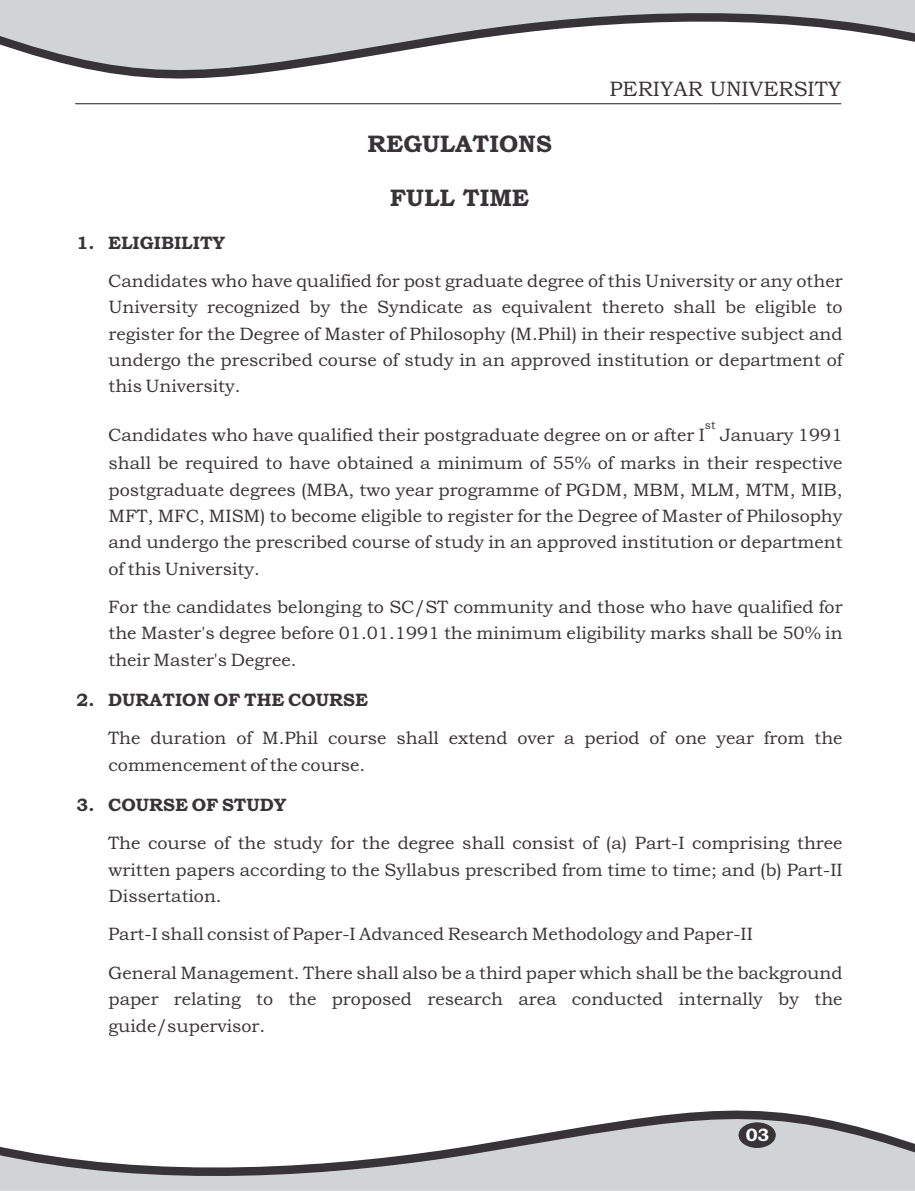
<style>
.page{position:relative;width:915px;height:1191px;background:#fff}
.page>*{position:absolute;margin:0;border:0;box-sizing:border-box;transform-origin:0 0}
.t1{font:700 24px "Bookman Old Style";color:#383336}
.t2{font:21px "Bookman Old Style";color:#383336}
.t3{font:18px/26.2px "Bookman Old Style";color:#383336;text-align:justify}
.t4{font:700 18px "Bookman Old Style";color:#383336}
.t5{font:700 18px "Bookman Old Style";color:#fff}
.t6{font:12px "Bookman Old Style";color:#383336}
</style>
<div class="page">
<svg style="left:0;top:0;width:914px;height:79px;fill:#d1d4d6"></svg>
<svg style="left:0;top:1110px;width:914px;height:80px;fill:#d1d4d6"></svg>
<hr style="left:75px;top:103px;width:765px;height:1px;background:#383336">
<div style="left:738px;top:1122px;width:37px;height:25px;background:#383336;border:1px solid #383336;border-radius:50%"></div>
<h1 class="t1" style="left:367px;top:135px;width:186px">REGULATIONS</h1>
<h1 class="t1" style="left:390px;top:189px;width:141px">FULL TIME</h1>
<p class="t2" style="left:609px;top:81px;width:233px">PERIYAR UNIVERSITY</p>
<p class="t4" style="left:77px;top:236px;width:150px">1. ELIGIBILITY</p>
<p class="t3" style="left:108px;top:269px;width:735px">Candidates who have qualified for post graduate degree of this University or any other University recognized by the Syndicate as equivalent thereto shall be eligible to register for the Degree of Master of Philosophy (M.Phil) in their respective subject and undergo the prescribed course of study in an approved institution or department of this University.</p>
<p class="t6" style="left:704px;top:420px;width:12px">st</p>
<p class="t3" style="left:108px;top:422px;width:735px;line-height:28.2px">Candidates who have qualified their postgraduate degree on or after I January 1991 shall be required to have obtained a minimum of 55% of marks in their respective</p>
<p class="t3" style="left:108px;top:478px;width:735px">postgraduate degrees (MBA, two year programme of PGDM, MBM, MLM, MTM, MIB, MFT, MFC, MISM) to become eligible to register for the Degree of Master of Philosophy and undergo the prescribed course of study in an approved institution or department of this University.</p>
<p class="t3" style="left:108px;top:595px;width:735px">For the candidates belonging to SC/ST community and those who have qualified for the Master's degree before 01.01.1991 the minimum eligibility marks shall be 50% in their Master's Degree.</p>
<p class="t4" style="left:76px;top:693px;width:293px">2. DURATION OF THE COURSE</p>
<p class="t3" style="left:108px;top:727px;width:735px">The duration of M.Phil course shall extend over a period of one year from the commencement of the course.</p>
<p class="t4" style="left:76px;top:798px;width:211px">3. COURSE OF STUDY</p>
<p class="t3" style="left:108px;top:831px;width:735px">The course of the study for the degree shall consist of (a) Part-I comprising three written papers according to the Syllabus prescribed from time to time; and (b) Part-II Dissertation.</p>
<p class="t3" style="left:108px;top:916px;width:735px;line-height:38.4px">Part-I shall consist of Paper-I Advanced Research Methodology and Paper-II<br>General Management. There shall also be a third paper which shall be the background</p>
<p class="t3" style="left:108px;top:987px;width:735px">paper relating to the proposed research area conducted internally by the guide/supervisor.</p>
<p class="t5" style="left:745px;top:1128px;width:25px">03</p>
</div>
